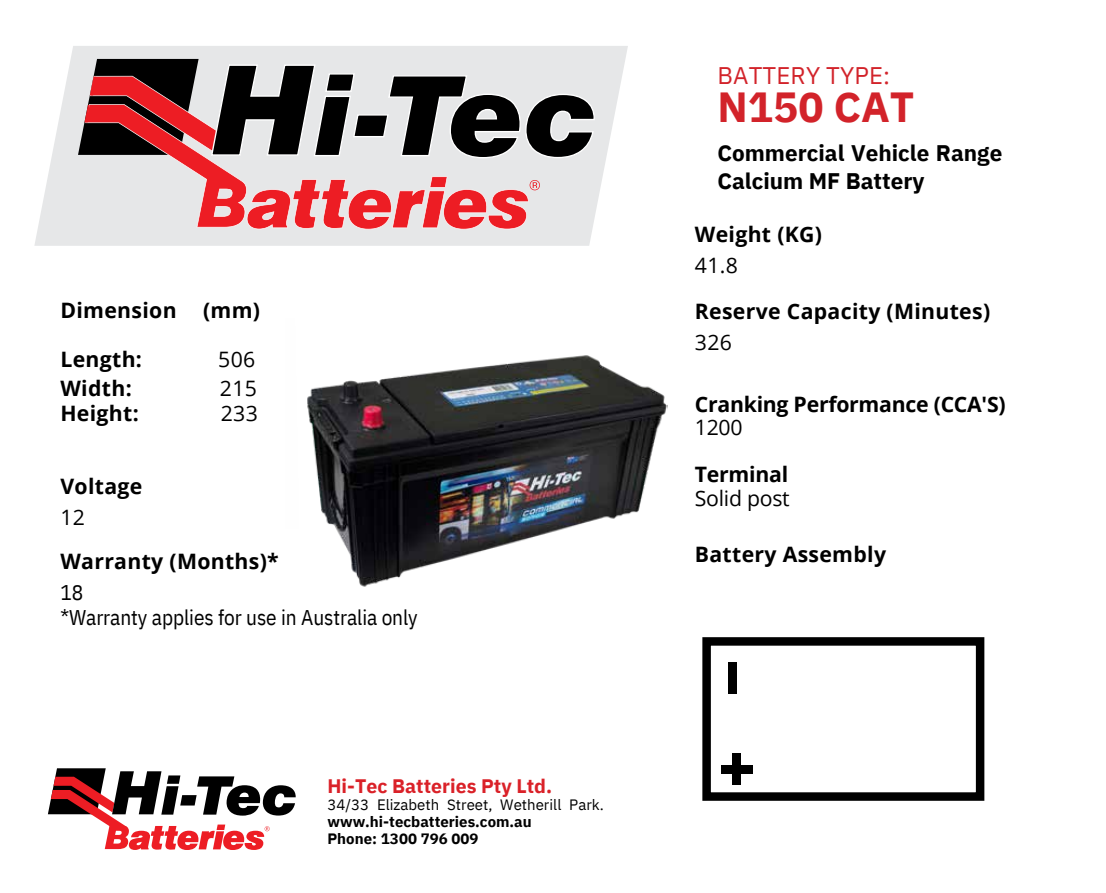
<style>
.page{position:relative;width:1106px;height:893px;background:#fff}
.page>*{position:absolute;margin:0;border:0;box-sizing:border-box;transform-origin:0 0}
.t1{font:700 42px "IBM Plex Sans";color:#d2232a}
.t2{font:24px "IBM Plex Sans";letter-spacing:.005em;color:#d2232a}
.t3{font:700 22.5px/28px "IBM Plex Sans";color:#000}
.t4{font:700 21.3px "Open Sans";letter-spacing:.015em;color:#000}
.t5{font:21.3px/24.8px "IBM Plex Sans Cond";letter-spacing:-.005em;color:#000}
.t6{font:700 21.3px "Open Sans";letter-spacing:-.01em;color:#000}
.t7{font:21.3px "Open Sans";color:#000}
.t8{font:700 19.5px "IBM Plex Sans";color:#da2128}
.t9{font:700 15px/16.8px "IBM Plex Sans";color:#000}
.t10{font:15px "IBM Plex Sans";color:#000}
</style>
<div class="page">
<svg style="left:48px;top:768px;width:248px;height:81px"></svg>
<svg style="left:34px;top:46px;width:594px;height:200px;fill:#e6e7e8"></svg>
<svg style="left:78px;top:57px;width:517px;height:172px;background:#af8d8f"></svg>
<img style="left:307px;top:355px;width:360px;height:232px">
<svg style="left:702px;top:637px;width:282px;height:163px"></svg>
<div style="left:728px;top:661px;width:8px;height:32px;background:#000"></div>
<div style="left:720px;top:764px;width:32px;height:9px;background:#000"></div>
<div style="left:732px;top:753px;width:9px;height:32px;background:#000"></div>
<p class="t4" style="left:60px;top:295px;width:201px">Dimension (mm)</p>
<p class="t4" style="left:60px;top:343px;width:83px">Length:</p>
<p class="t7" style="left:218px;top:343px;width:39px">506</p>
<p class="t4" style="left:60px;top:373px;width:73px">Width:</p>
<p class="t7" style="left:220px;top:373px;width:39px">215</p>
<p class="t4" style="left:60px;top:397px;width:80px">Height:</p>
<p class="t7" style="left:221px;top:397px;width:39px">233</p>
<p class="t4" style="left:60px;top:471px;width:84px">Voltage</p>
<p class="t7" style="left:60px;top:502px;width:26px">12</p>
<p class="t4" style="left:60px;top:545px;width:220px">Warranty (Months)*</p>
<p class="t5" style="left:60px;top:579px;width:359px">18<br>*Warranty applies for use in Australia only</p>
<p class="t8" style="left:327px;top:772px;width:226px">Hi-Tec Batteries Pty Ltd.</p>
<p class="t10" style="left:327px;top:794px;width:278px">34/33 Elizabeth Street, Wetherill Park.</p>
<p class="t9" style="left:327px;top:813px;width:206px">www.hi-tecbatteries.com.au<br>Phone: 1300 796 009</p>
<p class="t2" style="left:717px;top:59px;width:174px">BATTERY TYPE:</p>
<h1 class="t1" style="left:717px;top:79px;width:199px">N150 CAT</h1>
<p class="t3" style="left:717px;top:139px;width:286px">Commercial Vehicle Range<br>Calcium MF Battery</p>
<p class="t4" style="left:695px;top:219px;width:129px">Weight (KG)</p>
<p class="t7" style="left:695px;top:250px;width:45px">41.8</p>
<p class="t4" style="left:695px;top:296px;width:297px">Reserve Capacity (Minutes)</p>
<p class="t7" style="left:695px;top:327px;width:39px">326</p>
<p class="t6" style="left:695px;top:388px;width:312px">Cranking Performance (CCA'S)</p>
<p class="t7" style="left:695px;top:412px;width:49px">1200</p>
<p class="t6" style="left:695px;top:459px;width:95px">Terminal</p>
<p class="t7" style="left:695px;top:483px;width:96px">Solid post</p>
<p class="t4" style="left:695px;top:539px;width:193px">Battery Assembly</p>
</div>
